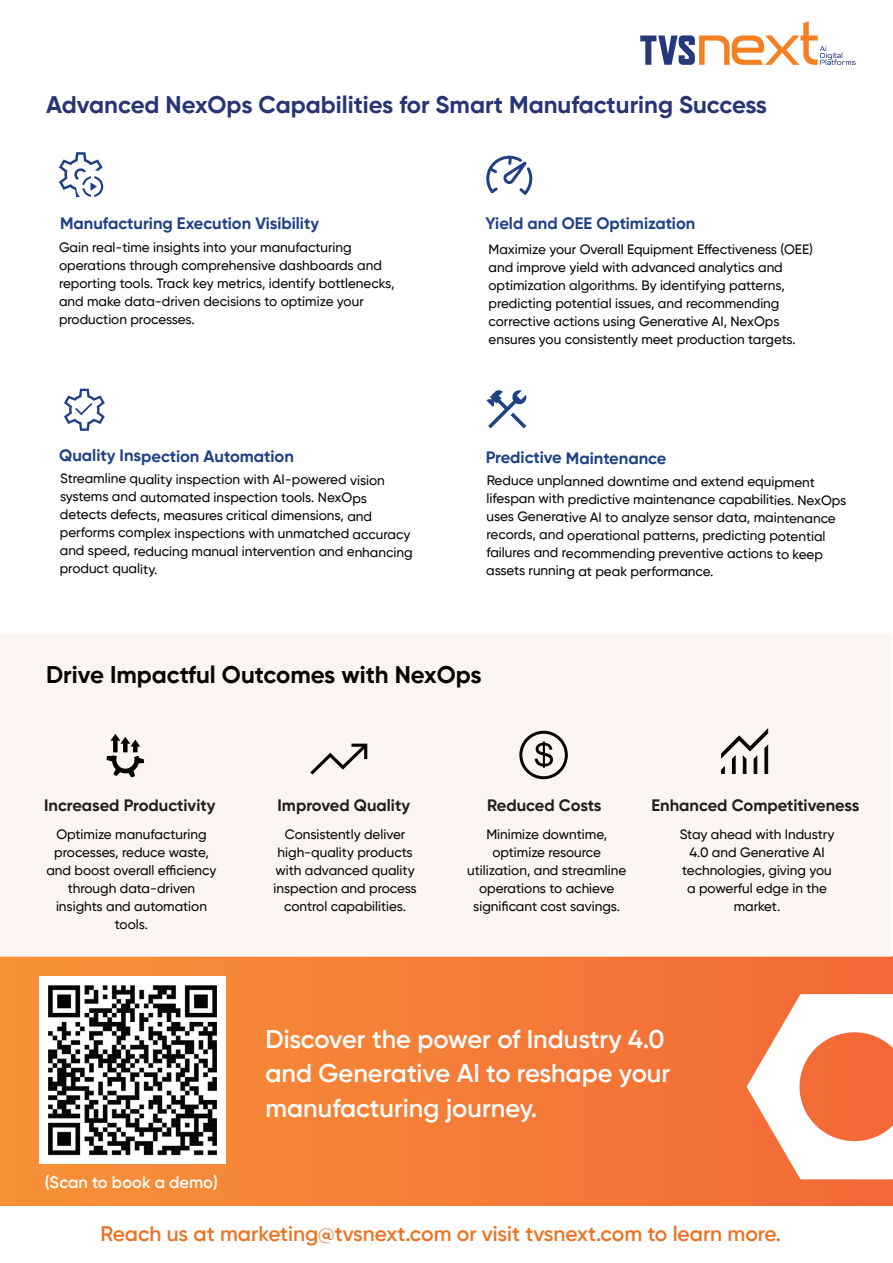
<style>
.page{position:relative;width:893px;height:1263px;background:#fff}
.page>*{position:absolute;margin:0;border:0;box-sizing:border-box;transform-origin:0 0}
.t1{font:600 25.5px/34.5px "Gilroy";color:#fff}
.t2{font:700 24px "Gilroy";color:#283574}
.t3{font:700 24px "Gilroy";color:#050504}
.t4{font:600 21px "Gilroy";color:#e87424}
.t5{font:700 16.5px "Gilroy";letter-spacing:-.005em;color:#1f4286}
.t6{font:700 16.5px "Gilroy";color:#231f20}
.t7{font:600 16.5px "Gilroy";color:#fff}
.t8{font:500 13.5px/18px "Gilroy";letter-spacing:-.005em;color:#050504;text-align:center}
</style>
<div class="page">
<div style="left:0;top:957px;width:893px;height:306px;background:linear-gradient(to right,#f69236,#f26938)"></div>
<div style="left:0;top:1206px;width:892px;height:57px;background:#fff"></div>
<div style="left:0;top:635px;width:891px;height:322px;background:#fdf2ec"></div>
<svg style="left:640px;top:21px;width:216px;height:44px"></svg>
<img style="left:39px;top:977px;width:187px;height:187px">
<svg style="left:747px;top:994px;width:145px;height:185px"></svg>
<svg style="left:107px;top:734px;width:37px;height:43px"></svg>
<svg style="left:59px;top:152px;width:44px;height:45px"></svg>
<svg style="left:486px;top:155px;width:45px;height:40px"></svg>
<svg style="left:64px;top:389px;width:41px;height:42px"></svg>
<svg style="left:486px;top:390px;width:40px;height:38px"></svg>
<svg style="left:310px;top:744px;width:57px;height:30px"></svg>
<svg style="left:535px;top:741px;width:18px;height:27px"></svg>
<div style="left:519px;top:731px;width:49px;height:48px;border:3px solid #050504;border-radius:50%"></div>
<svg style="left:721px;top:728px;width:47px;height:46px"></svg>
<h2 class="t2" style="left:46px;top:90px;width:722px">Advanced NexOps Capabilities for Smart Manufacturing Success</h2>
<p class="t5" style="left:60px;top:213px;width:260px">Manufacturing Execution Visibility</p>
<p class="t5" style="left:485px;top:213px;width:211px">Yield and OEE Optimization</p>
<p class="t8" style="left:59px;top:238px;width:337px;text-align:left">Gain real-time insights into your manufacturing operations through comprehensive dashboards and reporting tools. Track key metrics, identify bottlenecks, and make data-driven decisions to optimize your production processes.</p>
<p class="t8" style="left:488px;top:240px;width:326px;text-align:left">Maximize your Overall Equipment Effectiveness (OEE) and improve yield with advanced analytics and optimization algorithms. By identifying patterns, predicting potential issues, and recommending corrective actions using Generative AI, NexOps ensures you consistently meet production targets.</p>
<p class="t5" style="left:59px;top:445px;width:236px">Quality Inspection Automation</p>
<p class="t5" style="left:486px;top:447px;width:182px">Predictive Maintenance</p>
<p class="t8" style="left:60px;top:470px;width:354px;text-align:left">Streamline quality inspection with AI-powered vision systems and automated inspection tools. NexOps detects defects, measures critical dimensions, and performs complex inspections with unmatched accuracy and speed, reducing manual intervention and enhancing product quality.</p>
<p class="t8" style="left:486px;top:472px;width:362px;text-align:left">Reduce unplanned downtime and extend equipment lifespan with predictive maintenance capabilities. NexOps uses Generative AI to analyze sensor data, maintenance records, and operational patterns, predicting potential failures and recommending preventive actions to keep assets running at peak performance.</p>
<h2 class="t3" style="left:46px;top:659px;width:437px">Drive Impactful Outcomes with NexOps</h2>
<p class="t6" style="left:44px;top:794px;width:173px">Increased Productivity</p>
<p class="t8" style="left:46px;top:825px;width:172px">Optimize manufacturing processes, reduce waste, and boost overall efficiency through data-driven insights and automation tools.</p>
<p class="t7" style="left:45px;top:1172px;width:175px">(Scan to book a demo)</p>
<p class="t6" style="left:278px;top:794px;width:134px">Improved Quality</p>
<p class="t6" style="left:487px;top:794px;width:116px">Reduced Costs</p>
<p class="t6" style="left:651px;top:794px;width:209px">Enhanced Competitiveness</p>
<p class="t8" style="left:273px;top:825px;width:145px">Consistently deliver high-quality products with advanced quality inspection and process control capabilities.</p>
<p class="t8" style="left:467px;top:825px;width:161px">Minimize downtime, optimize resource utilization, and streamline operations to achieve significant cost savings.</p>
<p class="t8" style="left:680px;top:825px;width:156px">Stay ahead with Industry<br>4.0 and Generative AI technologies, giving you a powerful edge in the market.</p>
<h1 class="t1" style="left:265px;top:1021px;width:406px">Discover the power of Industry 4.0 and Generative AI to reshape your manufacturing journey.</h1>
<h3 class="t4" style="left:100px;top:1220px;width:682px">Reach us at marketing@tvsnext.com or visit tvsnext.com to learn more.</h3>
</div>
